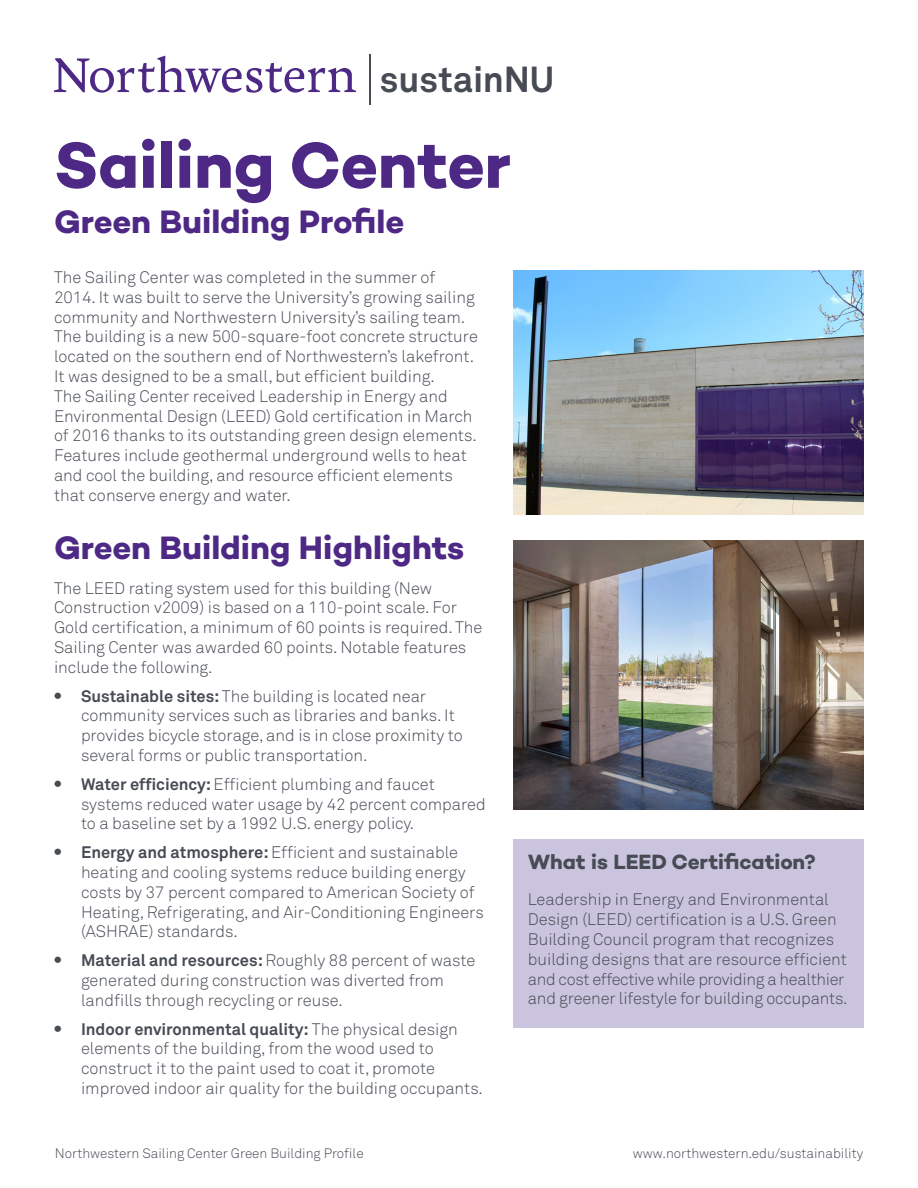
<style>
.page{position:relative;width:918px;height:1188px;background:#fff}
.page>*{position:absolute;margin:0;border:0;box-sizing:border-box;transform-origin:0 0}
.recycle-bullet{font:700 66px "Campton";letter-spacing:-.01em;color:#4d2884}
.t1{font:700 35.85px "Akkurat Pro";letter-spacing:-.005em;color:#464b54}
.recycle-bullet-2{font:700 33px "Campton";color:#4d2884}
.recycle-bullet-3{font:700 21px "Campton";color:#464b54}
.recycle-bullet-4{font:300 16.5px/19.8px "Akkurat Pro";color:#464b54}
.t2{font:300 13.5px "Akkurat Pro";color:#464b54}
.s1{font-family:"Campton";font-weight:700;font-size:21px}
.s2{font-weight:700}
</style>
<div class="page">
<hr style="left:369px;top:54px;width:2px;height:51px;background:#464b54">
<svg style="left:54px;top:56px;width:302px;height:37px"></svg>
<div style="left:513px;top:839px;width:351px;height:189px;background:#cbc4de"></div>
<img style="left:513px;top:540px;width:351px;height:270px">
<img style="left:513px;top:270px;width:351px;height:244px">
<p class="t1" style="left:380px;top:57px;width:176px">sustainNU</p>
<p class="recycle-bullet" style="left:54px;top:123px;width:459px">Sailing Center</p>
<p class="recycle-bullet-2" style="left:54px;top:200px;width:352px">Green Building Profile</p>
<p class="recycle-bullet-4" style="left:54px;top:267px;width:425px">The Sailing Center was completed in the summer of 2014. It was built to serve the University’s growing sailing community and Northwestern University’s sailing team.<br>The building is a new 500-square-foot concrete structure located on the southern end of Northwestern’s lakefront.<br>It was designed to be a small, but efficient building.</p>
<p class="recycle-bullet-4" style="left:54px;top:386px;width:424px">The Sailing Center received Leadership in Energy and Environmental Design (LEED) Gold certification in March of 2016 thanks to its outstanding green design elements.<br>Features include geothermal underground wells to heat and cool the building, and resource efficient elements that conserve energy and water.</p>
<p class="recycle-bullet-2" style="left:54px;top:527px;width:412px">Green Building Highlights</p>
<p class="recycle-bullet-4" style="left:54px;top:578px;width:430px">The LEED rating system used for this building (New Construction v2009) is based on a 110-point scale. For Gold certification, a minimum of 60 points is required. The Sailing Center was awarded 60 points. Notable features include the following.</p>
<p class="recycle-bullet-4" style="left:81px;top:686px;width:383px;text-indent:-27px"><span class="s1">•</span> <span class="s2">Sustainable sites:</span> The building is located near community services such as libraries and banks. It provides bicycle storage, and is in close proximity to several forms or public transportation.</p>
<p class="recycle-bullet-4" style="left:81px;top:774px;width:406px;text-indent:-27px"><span class="s1">•</span> <span class="s2">Water efficiency:</span> Efficient plumbing and faucet systems reduced water usage by 42 percent compared to a baseline set by a 1992 U.S. energy policy.</p>
<p class="recycle-bullet-4" style="left:81px;top:843px;width:404px;text-indent:-27px"><span class="s1">•</span> <span class="s2">Energy and atmosphere:</span> Efficient and sustainable heating and cooling systems reduce building energy costs by 37 percent compared to American Society of Heating, Refrigerating, and Air-Conditioning Engineers (ASHRAE) standards.</p>
<p class="recycle-bullet-4" style="left:81px;top:951px;width:396px;text-indent:-27px"><span class="s1">•</span> <span class="s2">Material and resources:</span> Roughly 88 percent of waste generated during construction was diverted from landfills through recycling or reuse.</p>
<p class="recycle-bullet-4" style="left:81px;top:1019px;width:404px;text-indent:-27px"><span class="s1">•</span> <span class="s2">Indoor environmental quality:</span> The physical design elements of the building, from the wood used to construct it to the paint used to coat it, promote improved indoor air quality for the building occupants.</p>
<p class="recycle-bullet-3" style="left:528px;top:849px;width:290px">What is LEED Certification?</p>
<p class="recycle-bullet-4" style="left:528px;top:890px;width:321px">Leadership in Energy and Environmental Design (LEED) certification is a U.S. Green Building Council program that recognizes building designs that are resource efficient and cost effective while providing a healthier and greener lifestyle for building occupants.</p>
<p class="t2" style="left:55px;top:1145px;width:310px">Northwestern Sailing Center Green Building Profile</p>
<p class="t2" style="left:633px;top:1145px;width:232px">www.northwestern.edu/sustainability</p>
</div>
